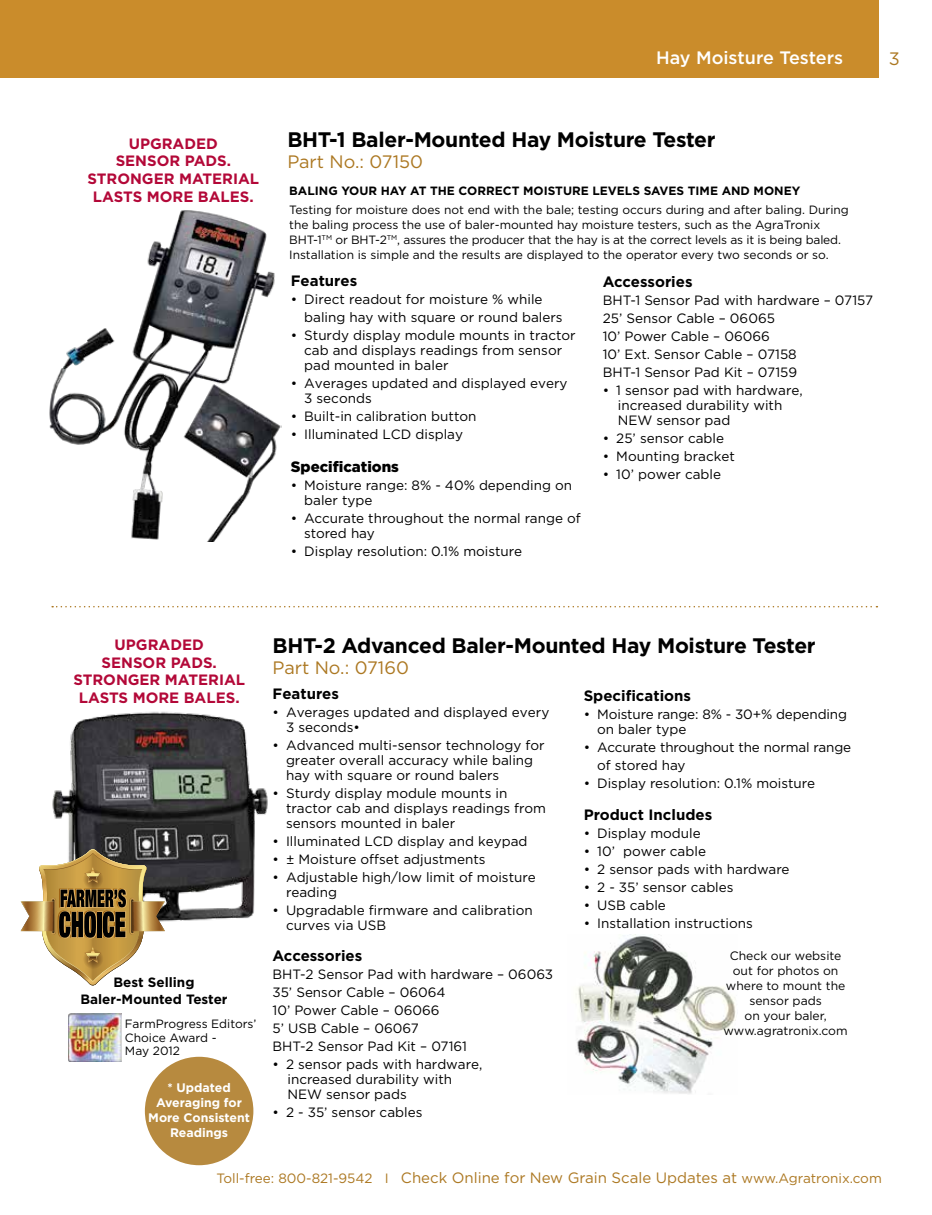
<style>
.page{position:relative;width:932px;height:1215px;background:#fff}
.page>*{position:absolute;margin:0;border:0;box-sizing:border-box;transform-origin:0 0}
.t1{font:700 21px "Gotham";letter-spacing:-.015em;color:#000}
.t2{font:18px "Gotham";color:#ac7822}
.t3{font:500 18px "Gotham";color:#fff}
.t4{font:700 15px/17.7px "Gotham";color:#b30838;text-align:center}
.t5{font:700 15px "Gotham";color:#000}
.t6{font:900 15px "Gotham";color:#000}
.t7{font:13.5px/15px "Gotham";color:#000}
.t8{font:13.5px "Gotham";color:#ac7822}
.t9{font:700 13.5px/16.2px "Gotham";color:#000;text-align:center}
.t10{font:700 12.3px/14.9px "Gotham";color:#fff;text-align:center}
.t11{font:12.15px/14.9px "Gotham";color:#000;text-align:center}
.t12{font:12px/15px "Gotham";color:#000}
.t13{font:700 12px "Gotham";color:#000}
.s1{font-size:15px}
</style>
<div class="page">
<img style="left:576px;top:935px;width:160px;height:159px">
<img style="left:52px;top:711px;width:216px;height:211px">
<img style="left:69px;top:1013px;width:52px;height:49px">
<svg style="left:52px;top:606px;width:825px;height:1px"></svg>
<div style="left:0;top:0;width:878px;height:77px;background:#ca8c2b"></div>
<svg style="left:21px;top:849px;width:144px;height:136px"></svg>
<img style="left:49px;top:210px;width:233px;height:332px">
<div style="left:145px;top:1057px;width:108px;height:108px;background:#b78a3f;border-radius:50%"></div>
<p class="t4" style="left:87px;top:134px;width:173px">UPGRADED<br>SENSOR PADS.<br>STRONGER MATERIAL<br>LASTS MORE BALES.</p>
<h2 class="t3" style="left:656px;top:46px;width:189px">Hay Moisture Testers</h2>
<h2 class="t2" style="left:888px;top:47px;width:13px">3</h2>
<h1 class="t1" style="left:287px;top:126px;width:430px">BHT-1 Baler-Mounted Hay Moisture Tester</h1>
<h2 class="t2" style="left:287px;top:151px;width:137px">Part No.: 07150</h2>
<p class="t13" style="left:289px;top:183px;width:512px">BALING YOUR HAY AT THE CORRECT MOISTURE LEVELS SAVES TIME AND MONEY</p>
<p class="t12" style="left:289px;top:202px;width:561px">Testing for moisture does not end with the bale; testing occurs during and after baling. During the baling process the use of baler-mounted hay moisture testers, such as the AgraTronix BHT-1<sup>TM</sup> or BHT-2<sup>TM</sup>, assures the producer that the hay is at the correct levels as it is being baled.<br>Installation is simple and the results are displayed to the operator every two seconds or so.</p>
<p class="t5" style="left:602px;top:272px;width:91px">Accessories</p>
<p class="t7" style="left:602px;top:291px;width:272px;line-height:18px">BHT-1 Sensor Pad with hardware – 07157<br>25’ Sensor Cable – 06065<br>10’ Power Cable – 06066<br>10’ Ext. Sensor Cable – 07158<br>BHT-1 Sensor Pad Kit – 07159</p>
<p class="t7" style="left:617px;top:382px;width:186px;text-indent:-15px">• 1 sensor pad with hardware, increased durability with<br>NEW sensor pad</p>
<p class="t7" style="left:602px;top:430px;width:123px">• 25’ sensor cable</p>
<p class="t7" style="left:602px;top:448px;width:133px">• Mounting bracket</p>
<p class="t7" style="left:602px;top:466px;width:120px">• 10’ power cable</p>
<p class="t5" style="left:291px;top:271px;width:68px">Features</p>
<p class="t7" style="left:304px;top:290px;width:260px;line-height:18px;text-indent:-14px">• Direct readout for moisture % while baling hay with square or round balers</p>
<p class="t7" style="left:304px;top:327px;width:273px;text-indent:-14px">• Sturdy display module mounts in tractor cab and displays readings from sensor pad mounted in baler</p>
<p class="t7" style="left:304px;top:375px;width:265px;text-indent:-14px">• Averages updated and displayed every<br>3 seconds</p>
<p class="t7" style="left:291px;top:408px;width:187px">• Built-in calibration button</p>
<p class="t7" style="left:291px;top:426px;width:174px">• Illuminated LCD display</p>
<p class="t6" style="left:291px;top:456px;width:110px">Specifications</p>
<p class="t7" style="left:304px;top:477px;width:269px;text-indent:-14px">• Moisture range: 8% - 40% depending on baler type</p>
<p class="t7" style="left:304px;top:510px;width:278px;text-indent:-14px">• Accurate throughout the normal range of stored hay</p>
<p class="t7" style="left:291px;top:543px;width:233px">• Display resolution: 0.1% moisture</p>
<p class="t4" style="left:73px;top:636px;width:173px">UPGRADED<br>SENSOR PADS.<br>STRONGER MATERIAL<br>LASTS MORE BALES.</p>
<h1 class="t1" style="left:272px;top:632px;width:544px">BHT-2 Advanced Baler-Mounted Hay Moisture Tester</h1>
<h2 class="t2" style="left:272px;top:656px;width:138px">Part No.: 07160</h2>
<p class="t5" style="left:272px;top:684px;width:68px">Features</p>
<p class="t7" style="left:286px;top:704px;width:265px;text-indent:-14px">• Averages updated and displayed every<br>3 seconds•</p>
<p class="t7" style="left:286px;top:737px;width:260px;text-indent:-14px">• Advanced multi-sensor technology for greater overall accuracy while baling hay with square or round balers</p>
<p class="t7" style="left:286px;top:785px;width:261px;text-indent:-14px">• Sturdy display module mounts in tractor cab and displays readings from sensors mounted in baler</p>
<p class="t7" style="left:272px;top:833px;width:256px">• Illuminated LCD display and keypad</p>
<p class="t7" style="left:272px;top:851px;width:214px">• ± Moisture offset adjustments</p>
<p class="t7" style="left:286px;top:869px;width:251px;text-indent:-14px">• Adjustable high/low limit of moisture reading</p>
<p class="t7" style="left:286px;top:902px;width:248px;text-indent:-14px">• Upgradable firmware and calibration curves via USB</p>
<p class="t5" style="left:272px;top:946px;width:91px">Accessories</p>
<p class="t7" style="left:272px;top:965px;width:282px;line-height:18px">BHT-2 Sensor Pad with hardware – 06063<br>35’ Sensor Cable – 06064<br>10’ Power Cable – 06066<br>5’ USB Cable – 06067<br>BHT-2 Sensor Pad Kit – 07161</p>
<p class="t7" style="left:287px;top:1057px;width:196px;text-indent:-15px">• 2 sensor pads with hardware, increased durability with<br>NEW sensor pads</p>
<p class="t7" style="left:272px;top:1105px;width:151px">• 2 - 35’ sensor cables</p>
<p class="t5" style="left:583px;top:686px;width:109px">Specifications</p>
<p class="t7" style="left:597px;top:707px;width:251px;text-indent:-14px">• Moisture range: 8% - 30+% depending on baler type</p>
<p class="t7" style="left:597px;top:738px;width:255px;line-height:18px;text-indent:-14px">• Accurate throughout the normal range of stored hay</p>
<p class="t7" style="left:583px;top:776px;width:233px">• Display resolution: 0.1% moisture</p>
<p class="t5" style="left:583px;top:805px;width:130px">Product Includes</p>
<p class="t7" style="left:583px;top:825px;width:119px">• Display module</p>
<p class="t7" style="left:583px;top:843px;width:124px">• 10’ power cable</p>
<p class="t7" style="left:583px;top:861px;width:207px">• 2 sensor pads with hardware</p>
<p class="t7" style="left:583px;top:879px;width:151px">• 2 - 35’ sensor cables</p>
<p class="t7" style="left:583px;top:897px;width:84px">• USB cable</p>
<p class="t7" style="left:583px;top:915px;width:171px">• Installation instructions</p>
<p class="t11" style="left:723px;top:948px;width:125px">Check our website out for photos on where to mount the sensor pads<br>on your baler, www.agratronix.com</p>
<p class="t9" style="left:80px;top:975px;width:149px">Best Selling<br>Baler-Mounted Tester</p>
<p class="t12" style="left:125px;top:1017px;width:133px;line-height:13.5px">FarmProgress Editors’<br>Choice Award -<br>May 2012</p>
<p class="t10" style="left:148px;top:1081px;width:103px">* Updated<br>Averaging for<br>More Consistent<br>Readings</p>
<p class="t8" style="left:216px;top:1169px;width:667px">Toll-free: 800-821-9542 I <span class="s1">Check Online for New Grain Scale Updates at</span> www.Agratronix.com</p>
</div>
